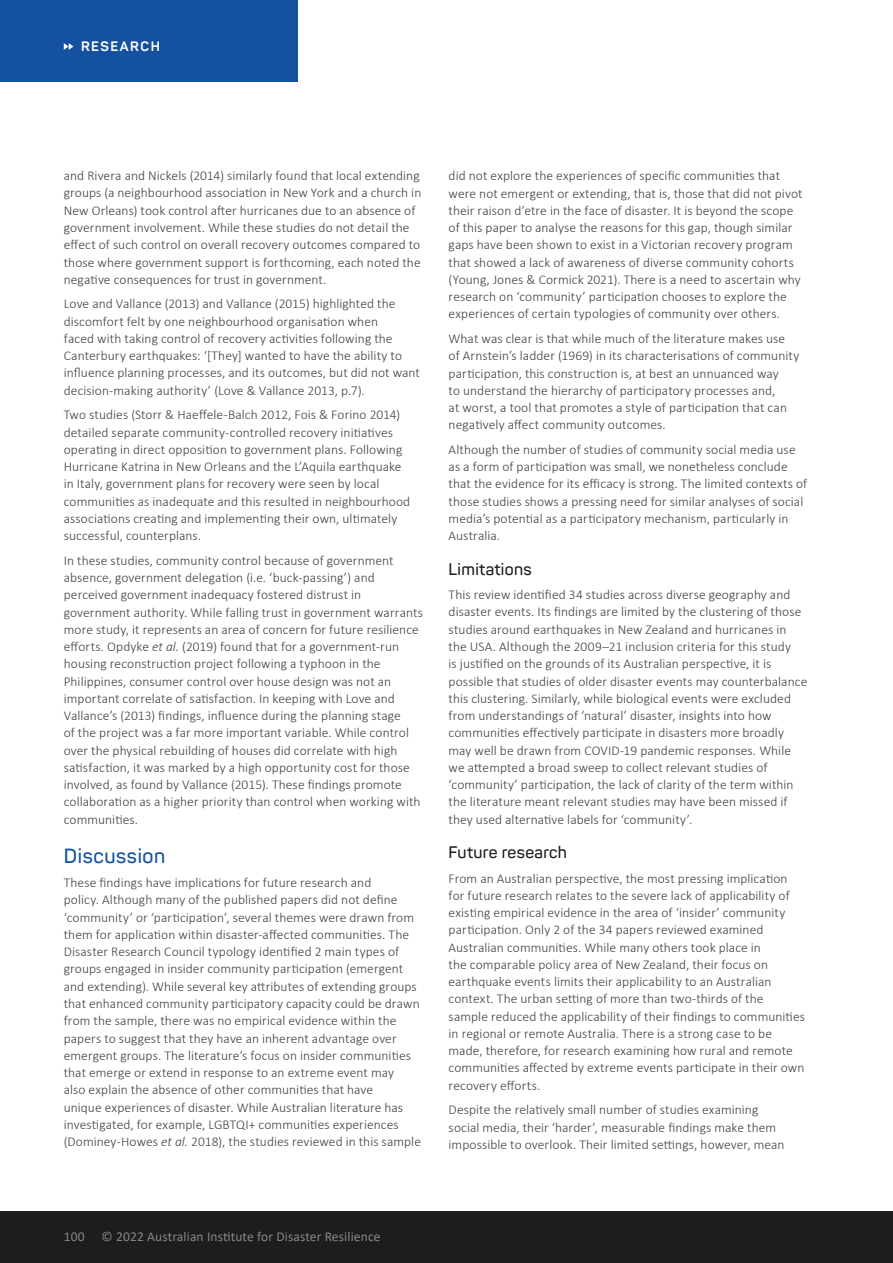
<style>
.page{position:relative;width:893px;height:1263px;background:#fff}
.page>*{position:absolute;margin:0;border:0;box-sizing:border-box;transform-origin:0 0}
.t1{font:600 20.25px "Panton";letter-spacing:.03em;color:#1452a1}
.t2{font:600 16.5px "Panton";letter-spacing:.02em;color:#1d1d1f}
.t3{font:300 13.5px/17.2px "Calibri";letter-spacing:.005em;color:#414042}
.t4{font:13.5px "Calibri";letter-spacing:.01em;color:#868788}
.t5{font:700 13.5px "Panton";letter-spacing:.11em;color:#fff}
.s1{font-style:italic}
</style>
<div class="page">
<div style="left:0;top:0;width:298px;height:81px;background:#1452a1"></div>
<svg style="left:64px;top:43px;width:9px;height:7px"></svg>
<div style="left:0;top:1212px;width:893px;height:51px;background:#1d1d1f"></div>
<p class="t5" style="left:81px;top:38px;width:80px">RESEARCH</p>
<p class="t3" style="left:64px;top:167px;width:359px">and Rivera and Nickels (2014) similarly found that local extending groups (a neighbourhood association in New York and a church in New Orleans) took control after hurricanes due to an absence of government involvement. While these studies do not detail the effect of such control on overall recovery outcomes compared to those where government support is forthcoming, each noted the negative consequences for trust in government.</p>
<p class="t3" style="left:64px;top:295px;width:358px">Love and Vallance (2013) and Vallance (2015) highlighted the discomfort felt by one neighbourhood organisation when<br>faced with taking control of recovery activities following the Canterbury earthquakes: ‘[They] wanted to have the ability to influence planning processes, and its outcomes, but did not want decision-making authority’ (Love &amp; Vallance 2013, p.7).</p>
<p class="t3" style="left:64px;top:406px;width:348px">Two studies (Storr &amp; Haeffele-Balch 2012, Fois &amp; Forino 2014) detailed separate community-controlled recovery initiatives operating in direct opposition to government plans. Following Hurricane Katrina in New Orleans and the L’Aquila earthquake in Italy, government plans for recovery were seen by local communities as inadequate and this resulted in neighbourhood associations creating and implementing their own, ultimately successful, counterplans.</p>
<p class="t3" style="left:64px;top:552px;width:361px">In these studies, community control because of government absence, government delegation (i.e. ‘buck-passing’) and perceived government inadequacy fostered distrust in government authority. While falling trust in government warrants more study, it represents an area of concern for future resilience efforts. Opdyke <span class="s1">et al.</span> (2019) found that for a government-run housing reconstruction project following a typhoon in the Philippines, consumer control over house design was not an important correlate of satisfaction. In keeping with Love and Vallance’s (2013) findings, influence during the planning stage<br>of the project was a far more important variable. While control over the physical rebuilding of houses did correlate with high satisfaction, it was marked by a high opportunity cost for those involved, as found by Vallance (2015). These findings promote collaboration as a higher priority than control when working with communities.</p>
<h1 class="t1" style="left:64px;top:843px;width:103px">Discussion</h1>
<p class="t3" style="left:64px;top:874px;width:359px">These findings have implications for future research and<br>policy. Although many of the published papers did not define ‘community’ or ‘participation’, several themes were drawn from them for application within disaster-affected communities. The Disaster Research Council typology identified 2 main types of groups engaged in insider community participation (emergent and extending). While several key attributes of extending groups that enhanced community participatory capacity could be drawn from the sample, there was no empirical evidence within the papers to suggest that they have an inherent advantage over emergent groups. The literature’s focus on insider communities that emerge or extend in response to an extreme event may<br>also explain the absence of other communities that have<br>unique experiences of disaster. While Australian literature has investigated, for example, LGBTQI+ communities experiences (Dominey-Howes <span class="s1">et al.</span> 2018), the studies reviewed in this sample</p>
<p class="t3" style="left:449px;top:167px;width:355px">did not explore the experiences of specific communities that were not emergent or extending, that is, those that did not pivot their raison d’etre in the face of disaster. It is beyond the scope of this paper to analyse the reasons for this gap, though similar gaps have been shown to exist in a Victorian recovery program that showed a lack of awareness of diverse community cohorts (Young, Jones &amp; Cormick 2021). There is a need to ascertain why research on ‘community’ participation chooses to explore the experiences of certain typologies of community over others.</p>
<p class="t3" style="left:449px;top:330px;width:352px">What was clear is that while much of the literature makes use of Arnstein’s ladder (1969) in its characterisations of community participation, this construction is, at best an unnuanced way<br>to understand the hierarchy of participatory processes and,<br>at worst, a tool that promotes a style of participation that can negatively affect community outcomes.</p>
<p class="t3" style="left:449px;top:441px;width:360px">Although the number of studies of community social media use as a form of participation was small, we nonetheless conclude that the evidence for its efficacy is strong. The limited contexts of those studies shows a pressing need for similar analyses of social media’s potential as a participatory mechanism, particularly in Australia.</p>
<p class="t2" style="left:449px;top:558px;width:85px">Limitations</p>
<p class="t3" style="left:449px;top:586px;width:360px">This review identified 34 studies across diverse geography and disaster events. Its findings are limited by the clustering of those studies around earthquakes in New Zealand and hurricanes in the USA. Although the 2009–21 inclusion criteria for this study<br>is justified on the grounds of its Australian perspective, it is possible that studies of older disaster events may counterbalance this clustering. Similarly, while biological events were excluded from understandings of ‘natural’ disaster, insights into how communities effectively participate in disasters more broadly may well be drawn from COVID-19 pandemic responses. While we attempted a broad sweep to collect relevant studies of ‘community’ participation, the lack of clarity of the term within the literature meant relevant studies may have been missed if they used alternative labels for ‘community’.</p>
<p class="t2" style="left:449px;top:842px;width:120px">Future research</p>
<p class="t3" style="left:449px;top:869px;width:358px">From an Australian perspective, the most pressing implication for future research relates to the severe lack of applicability of existing empirical evidence in the area of ‘insider’ community participation. Only 2 of the 34 papers reviewed examined Australian communities. While many others took place in<br>the comparable policy area of New Zealand, their focus on earthquake events limits their applicability to an Australian context. The urban setting of more than two-thirds of the sample reduced the applicability of their findings to communities in regional or remote Australia. There is a strong case to be made, therefore, for research examining how rural and remote communities affected by extreme events participate in their own recovery efforts.</p>
<p class="t3" style="left:449px;top:1101px;width:337px">Despite the relatively small number of studies examining social media, their ‘harder’, measurable findings make them impossible to overlook. Their limited settings, however, mean</p>
<p class="t4" style="left:64px;top:1227px;width:22px">100</p>
<p class="t4" style="left:102px;top:1227px;width:280px">© 2022 Australian Institute for Disaster Resilience</p>
</div>
